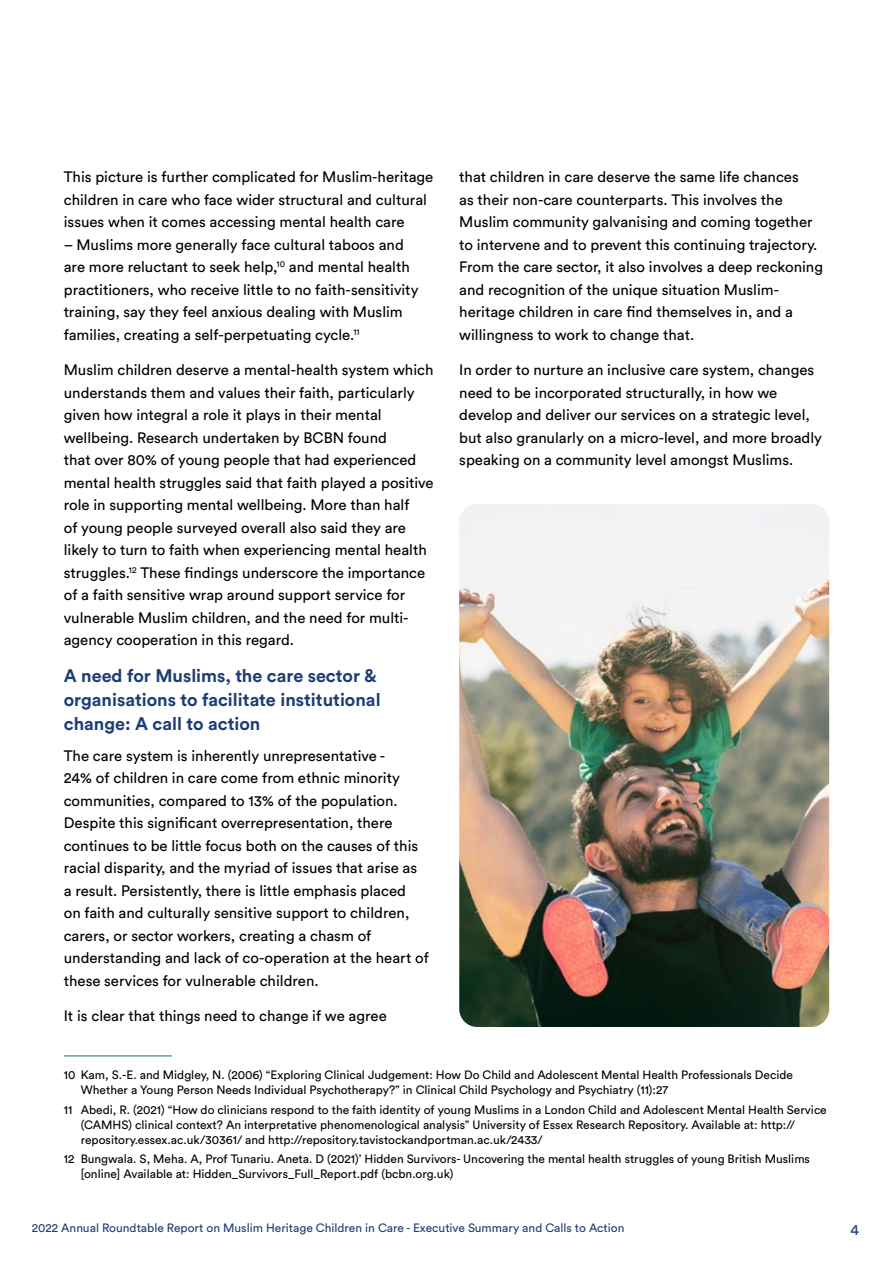
<style>
.page{position:relative;width:893px;height:1263px;background:#fff}
.page>*{position:absolute;margin:0;border:0;box-sizing:border-box;transform-origin:0 0}
.t1{font:700 18px/24px "Circular Std";color:#1c3d75}
.t2{font:15px/22.5px "Circular Std";color:#000}
.t3{font:15px "Circular Std";color:#1c3d75}
.t4{font:12px/15px "Circular Std";color:#000}
.t5{font:12px "Circular Std";color:#1c3d75}
</style>
<div class="page">
<hr style="left:64px;top:1055px;width:108px;height:1px;background:#007573">
<img style="left:459px;top:504px;width:370px;height:523px">
<p class="t2" style="left:64px;top:166px;width:371px">This picture is further complicated for Muslim-heritage children in care who face wider structural and cultural issues when it comes accessing mental health care</p>
<p class="t2" style="left:64px;top:233px;width:356px">– Muslims more generally face cultural taboos and are more reluctant to seek help,<sup>10</sup> and mental health practitioners, who receive little to no faith-sensitivity training, say they feel anxious dealing with Muslim families, creating a self-perpetuating cycle.<sup>11</sup></p>
<p class="t2" style="left:64px;top:358px;width:371px">Muslim children deserve a mental-health system which understands them and values their faith, particularly given how integral a role it plays in their mental wellbeing. Research undertaken by BCBN found<br>that over 80% of young people that had experienced mental health struggles said that faith played a positive role in supporting mental wellbeing. More than half<br>of young people surveyed overall also said they are likely to turn to faith when experiencing mental health struggles.<sup>12</sup> These findings underscore the importance of a faith sensitive wrap around support service for vulnerable Muslim children, and the need for multi&shy;agency cooperation in this regard.</p>
<p class="t1" style="left:64px;top:663px;width:318px">A need for Muslims, the care sector &amp; organisations to facilitate institutional change: A call to action</p>
<p class="t2" style="left:64px;top:744px;width:367px">The care system is inherently unrepresentative -<br>24% of children in care come from ethnic minority communities, compared to 13% of the population.<br>Despite this significant overrepresentation, there continues to be little focus both on the causes of this racial disparity, and the myriad of issues that arise as<br>a result. Persistently, there is little emphasis placed<br>on faith and culturally sensitive support to children, carers, or sector workers, creating a chasm of understanding and lack of co-operation at the heart of these services for vulnerable children.</p>
<p class="t2" style="left:64px;top:1004px;width:325px">It is clear that things need to change if we agree</p>
<p class="t2" style="left:459px;top:166px;width:365px">that children in care deserve the same life chances<br>as their non-care counterparts. This involves the Muslim community galvanising and coming together to intervene and to prevent this continuing trajectory.<br>From the care sector, it also involves a deep reckoning and recognition of the unique situation Muslim&shy;heritage children in care find themselves in, and a willingness to work to change that.</p>
<p class="t2" style="left:459px;top:358px;width:364px">In order to nurture an inclusive care system, changes need to be incorporated structurally, in how we develop and deliver our services on a strategic level, but also granularly on a micro-level, and more broadly speaking on a community level amongst Muslims.</p>
<p class="t4" style="left:81px;top:1067px;width:714px;text-indent:-17px">10 Kam, S.-E. and Midgley, N. (2006) “Exploring Clinical Judgement: How Do Child and Adolescent Mental Health Professionals Decide<br>Whether a Young Person Needs Individual Psychotherapy?” in Clinical Child Psychology and Psychiatry (11):27</p>
<p class="t4" style="left:81px;top:1102px;width:747px;text-indent:-17px">11 Abedi, R. (2021) “How do clinicians respond to the faith identity of young Muslims in a London Child and Adolescent Mental Health Service (CAMHS) clinical context? An interpretative phenomenological analysis” University of Essex Research Repository. Available at: http:// repository.essex.ac.uk/30361/ and http://repository.tavistockandportman.ac.uk/2433/</p>
<p class="t4" style="left:81px;top:1151px;width:731px;text-indent:-17px">12 Bungwala. S, Meha. A, Prof Tunariu. Aneta. D (2021)’ Hidden Survivors- Uncovering the mental health struggles of young British Muslims [online] Available at: Hidden_Survivors_Full_Report.pdf (bcbn.org.uk)</p>
<p class="t5" style="left:32px;top:1221px;width:594px">2022 Annual Roundtable Report on Muslim Heritage Children in Care - Executive Summary and Calls to Action</p>
<p class="t3" style="left:850px;top:1221px;width:10px">4</p>
</div>
